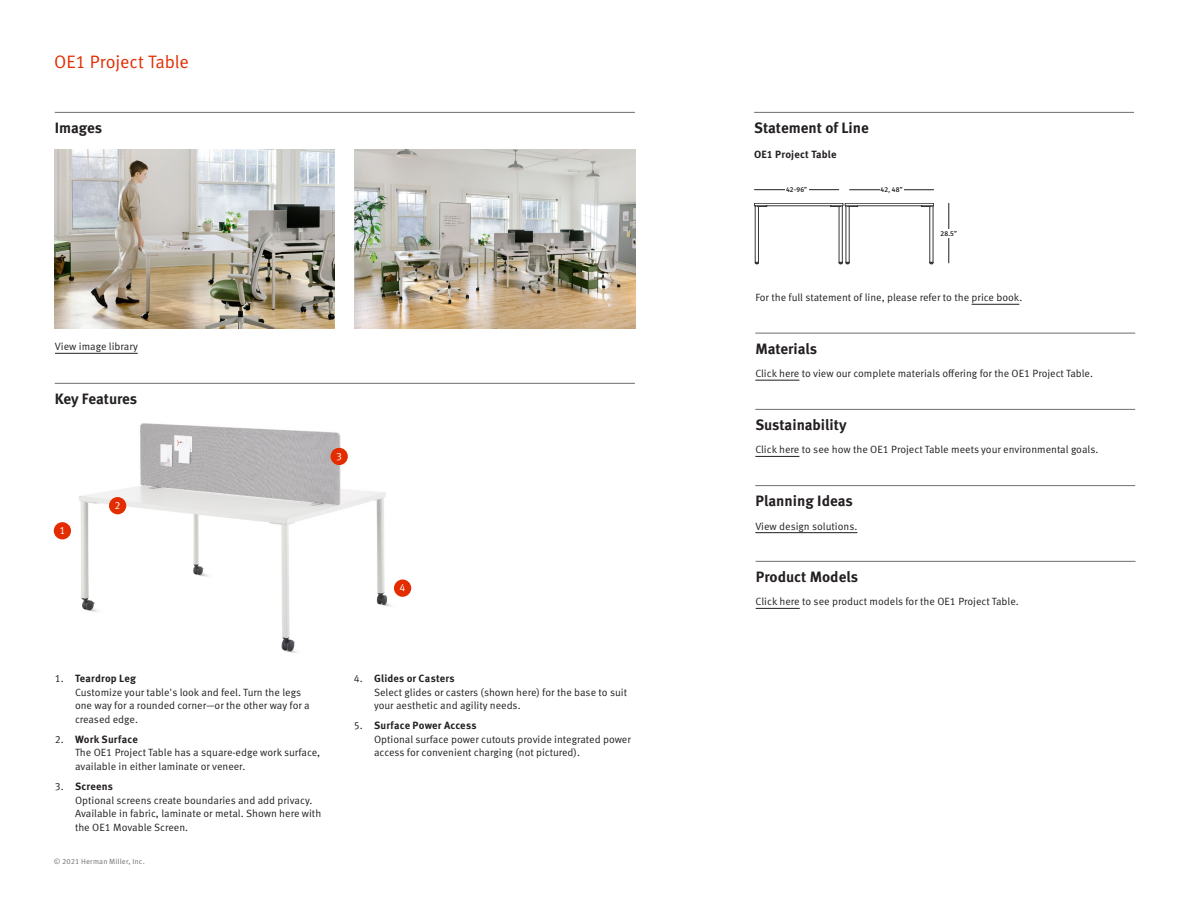
<style>
.page{position:relative;width:1188px;height:918px;background:#fff}
.page>*{position:absolute;margin:0;border:0;box-sizing:border-box;transform-origin:0 0}
.Body_Copy{font:18px "Meta OT Norm";letter-spacing:-.01em;color:#e22d00}
.Headline{font:700 15px "Meta OT";color:#231f20}
.Body_Copy-2{font:10.5px/13.5px "Meta OT Norm";color:#231f20}
.Body_Copy-3{font:700 10.5px "Meta OT";letter-spacing:.015em;color:#231f20}
.Body_Copy-4{font:10.5px "Meta OT Norm";color:#fff}
.t1{font:7.5px "Meta OT Norm";letter-spacing:.02em;color:#6c6d70}
.Body_Copy-5{font:500 6.75px "Fira Sans";letter-spacing:.02em;color:#231f20}
.s1{font-family:"Meta OT";font-weight:700}
</style>
<div class="page">
<hr style="left:754px;top:112px;width:380px;height:1px;background:#6c6d70">
<hr style="left:755px;top:456px;width:44px;height:1px;background:#231f20">
<hr style="left:755px;top:532px;width:102px;height:1px;background:#231f20">
<hr style="left:755px;top:409px;width:380px;height:1px;background:#6c6d70">
<hr style="left:755px;top:485px;width:380px;height:1px;background:#6c6d70">
<hr style="left:755px;top:380px;width:44px;height:1px;background:#231f20">
<hr style="left:755px;top:333px;width:380px;height:1px;background:#6c6d70">
<img style="left:79px;top:423px;width:333px;height:230px">
<hr style="left:55px;top:112px;width:580px;height:1px;background:#6c6d70">
<hr style="left:55px;top:383px;width:580px;height:1px;background:#6c6d70">
<div style="left:54px;top:522px;width:17px;height:17px;background:#e32d00;border-radius:50%"></div>
<div style="left:109px;top:497px;width:17px;height:17px;background:#e32d00;border-radius:50%"></div>
<div style="left:331px;top:448px;width:17px;height:17px;background:#e32d00;border-radius:50%"></div>
<img style="left:55px;top:150px;width:280px;height:179px">
<img style="left:355px;top:150px;width:280px;height:179px">
<hr style="left:55px;top:353px;width:83px;height:1px;background:#231f20">
<svg style="left:754px;top:203px;width:180px;height:61px"></svg>
<hr style="left:754px;top:189px;width:85px;height:1px;background:#231f20">
<div style="left:785px;top:185px;width:24px;height:9px;background:#fff"></div>
<hr style="left:849px;top:189px;width:85px;height:1px;background:#231f20">
<div style="left:880px;top:185px;width:24px;height:9px;background:#fff"></div>
<hr style="left:949px;top:203px;width:1px;height:60px;background:#231f20">
<div style="left:937px;top:229px;width:24px;height:9px;background:#fff"></div>
<hr style="left:972px;top:304px;width:47px;height:1px;background:#231f20">
<hr style="left:756px;top:608px;width:44px;height:1px;background:#231f20">
<hr style="left:756px;top:561px;width:379px;height:1px;background:#6c6d70">
<div style="left:394px;top:580px;width:17px;height:17px;background:#e32d00;border-radius:50%"></div>
<p class="Body_Copy" style="left:54px;top:50px;width:136px">OE1 Project Table</p>
<p class="Headline" style="left:55px;top:118px;width:49px">Images</p>
<p class="Body_Copy-2" style="left:55px;top:340px;width:84px">View image library</p>
<p class="Headline" style="left:55px;top:389px;width:84px">Key Features</p>
<p class="Body_Copy-4" style="left:59px;top:524px;width:7px">1</p>
<p class="Body_Copy-4" style="left:115px;top:499px;width:7px">2</p>
<p class="Body_Copy-4" style="left:336px;top:450px;width:7px">3</p>
<p class="Body_Copy-4" style="left:400px;top:581px;width:7px">4</p>
<p class="Body_Copy-2" style="left:75px;top:672px;width:236px;text-indent:-20px">1. <span class="s1">Teardrop Leg<br></span>Customize your table's look and feel. Turn the legs one way for a rounded corner—or the other way for a creased edge.</p>
<p class="Body_Copy-2" style="left:75px;top:733px;width:247px;text-indent:-20px">2. <span class="s1">Work Surface<br></span>The OE1 Project Table has a square-edge work surface, available in either laminate or veneer.</p>
<p class="Body_Copy-2" style="left:75px;top:780px;width:248px;text-indent:-20px">3. <span class="s1">Screens<br></span>Optional screens create boundaries and add privacy.<br>Available in fabric, laminate or metal. Shown here with the OE1 Movable Screen.</p>
<p class="t1" style="left:54px;top:857px;width:93px">© 2021 Herman Miller, Inc.</p>
<p class="Body_Copy-2" style="left:374px;top:672px;width:255px;text-indent:-20px">4. <span class="s1">Glides or Casters<br></span>Select glides or casters (shown here) for the base to suit your aesthetic and agility needs.</p>
<p class="Body_Copy-2" style="left:374px;top:719px;width:258px;text-indent:-20px">5. <span class="s1">Surface Power Access<br></span>Optional surface power cutouts provide integrated power access for convenient charging (not pictured).</p>
<h2 class="Headline" style="left:754px;top:118px;width:116px">Statement of Line</h2>
<p class="Body_Copy-3" style="left:754px;top:148px;width:84px">OE1 Project Table</p>
<p class="Body_Copy-5" style="left:786px;top:185px;width:23px">42-96”</p>
<p class="Body_Copy-5" style="left:881px;top:185px;width:24px">42, 48”</p>
<p class="Body_Copy-5" style="left:941px;top:229px;width:18px">28.5”</p>
<p class="Body_Copy-2" style="left:755px;top:291px;width:269px">For the full statement of line, please refer to the price book.</p>
<p class="Headline" style="left:755px;top:339px;width:63px">Materials</p>
<p class="Body_Copy-2" style="left:755px;top:367px;width:339px">Click here to view our complete materials offering for the OE1 Project Table.</p>
<p class="Headline" style="left:755px;top:415px;width:93px">Sustainability</p>
<p class="Body_Copy-2" style="left:755px;top:443px;width:345px">Click here to see how the OE1 Project Table meets your environmental goals.</p>
<p class="Headline" style="left:755px;top:491px;width:99px">Planning Ideas</p>
<p class="Body_Copy-2" style="left:755px;top:519px;width:104px">View design solutions.</p>
<p class="Headline" style="left:756px;top:567px;width:104px">Product Models</p>
<p class="Body_Copy-2" style="left:756px;top:595px;width:265px">Click here to see product models for the OE1 Project Table.</p>
</div>
